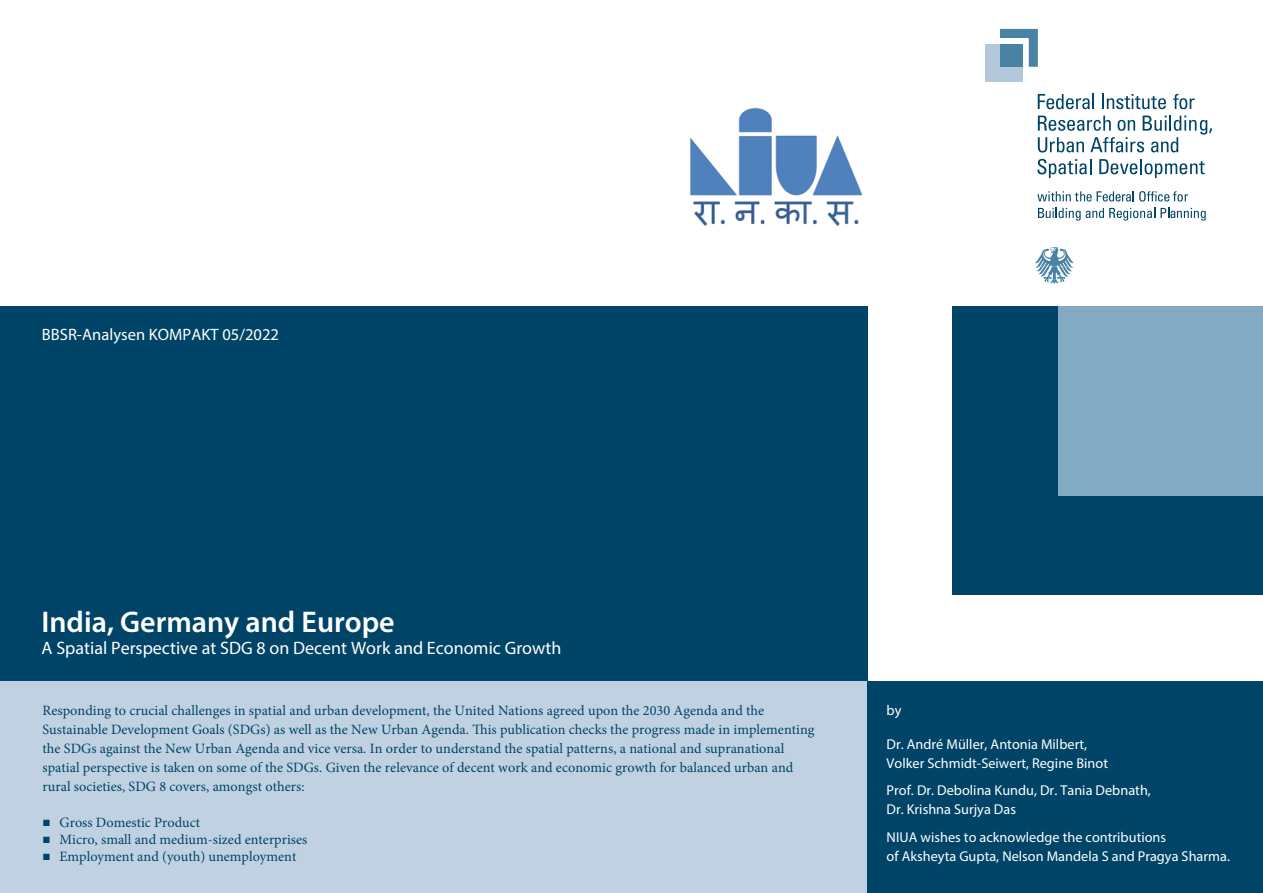
<style>
.page{position:relative;width:1263px;height:893px;background:#fff}
.page>*{position:absolute;margin:0;border:0;box-sizing:border-box;transform-origin:0 0}
.titel_H1{font:600 30px "Myriad Pro";color:#fff}
.titel_aufmacher_H2{font:18px "Myriad Pro";color:#fff}
.hefttitel_P{font:16.5px "Myriad Pro";letter-spacing:.005em;color:#fff}
.fliesstext_titel_P{font:14.25px/19px "Minion Pro";color:#004467}
.autor_P{font:14.25px/19px "Myriad Pro";color:#fff}
.s1{font-family:"Arial";font-size:13.5px}
</style>
<div class="page">
<div style="left:0;top:306px;width:867px;height:376px;background:#004467"></div>
<div style="left:0;top:682px;width:867px;height:211px;background:#c0d2e1"></div>
<div style="left:867px;top:682px;width:396px;height:211px;background:#004467"></div>
<div style="left:952px;top:306px;width:311px;height:288px;background:#004467"></div>
<div style="left:1059px;top:306px;width:204px;height:189px;background:#84a9c3"></div>
<svg style="left:1038px;top:208px;width:42px;height:13px"></svg>
<svg style="left:1086px;top:208px;width:120px;height:13px"></svg>
<svg style="left:1037px;top:191px;width:151px;height:11px"></svg>
<svg style="left:1037px;top:159px;width:54px;height:19px"></svg>
<svg style="left:1099px;top:159px;width:106px;height:19px"></svg>
<svg style="left:1038px;top:116px;width:174px;height:37px"></svg>
<svg style="left:1038px;top:94px;width:56px;height:15px"></svg>
<svg style="left:1102px;top:94px;width:64px;height:15px"></svg>
<svg style="left:1173px;top:94px;width:21px;height:15px"></svg>
<div style="left:985px;top:44px;width:38px;height:38px;background:#b2c8da"></div>
<svg style="left:1000px;top:29px;width:38px;height:38px"></svg>
<svg style="left:1035px;top:247px;width:39px;height:37px"></svg>
<img style="left:690px;top:107px;width:173px;height:119px">
<p class="hefttitel_P" style="left:42px;top:325px;width:239px">BBSR-Analysen KOMPAKT 05/2022</p>
<h1 class="titel_H1" style="left:42px;top:602px;width:355px">India, Germany and Europe</h1>
<h2 class="titel_aufmacher_H2" style="left:42px;top:637px;width:521px">A Spatial Perspective at SDG 8 on Decent Work and Economic Growth</h2>
<p class="fliesstext_titel_P" style="left:43px;top:700px;width:773px">Responding to crucial challenges in spatial and urban development, the United Nations agreed upon the 2030 Agenda and the Sustainable Development Goals (SDGs) as well as the New Urban Agenda. This publication checks the progress made in implementing the SDGs against the New Urban Agenda and vice versa. In order to understand the spatial patterns, a national and supranational spatial perspective is taken on some of the SDGs. Given the relevance of decent work and economic growth for balanced urban and rural societies, SDG 8 covers, amongst others:</p>
<p class="fliesstext_titel_P" style="left:43px;top:813px;width:159px"><span class="s1">■</span> Gross Domestic Product</p>
<p class="fliesstext_titel_P" style="left:43px;top:830px;width:266px"><span class="s1">■</span> Micro, small and medium-sized enterprises</p>
<p class="fliesstext_titel_P" style="left:43px;top:847px;width:255px"><span class="s1">■</span> Employment and (youth) unemployment</p>
<p class="autor_P" style="left:887px;top:700px;width:16px">by</p>
<p class="autor_P" style="left:887px;top:734px;width:223px">Dr. André Müller, Antonia Milbert,<br>Volker Schmidt-Seiwert, Regine Binot</p>
<p class="autor_P" style="left:887px;top:781px;width:266px">Prof. Dr. Debolina Kundu, Dr. Tania Debnath,<br>Dr. Krishna Surjya Das</p>
<p class="autor_P" style="left:887px;top:827px;width:345px">NIUA wishes to acknowledge the contributions<br>of Aksheyta Gupta, Nelson Mandela S and Pragya Sharma.</p>
</div>
